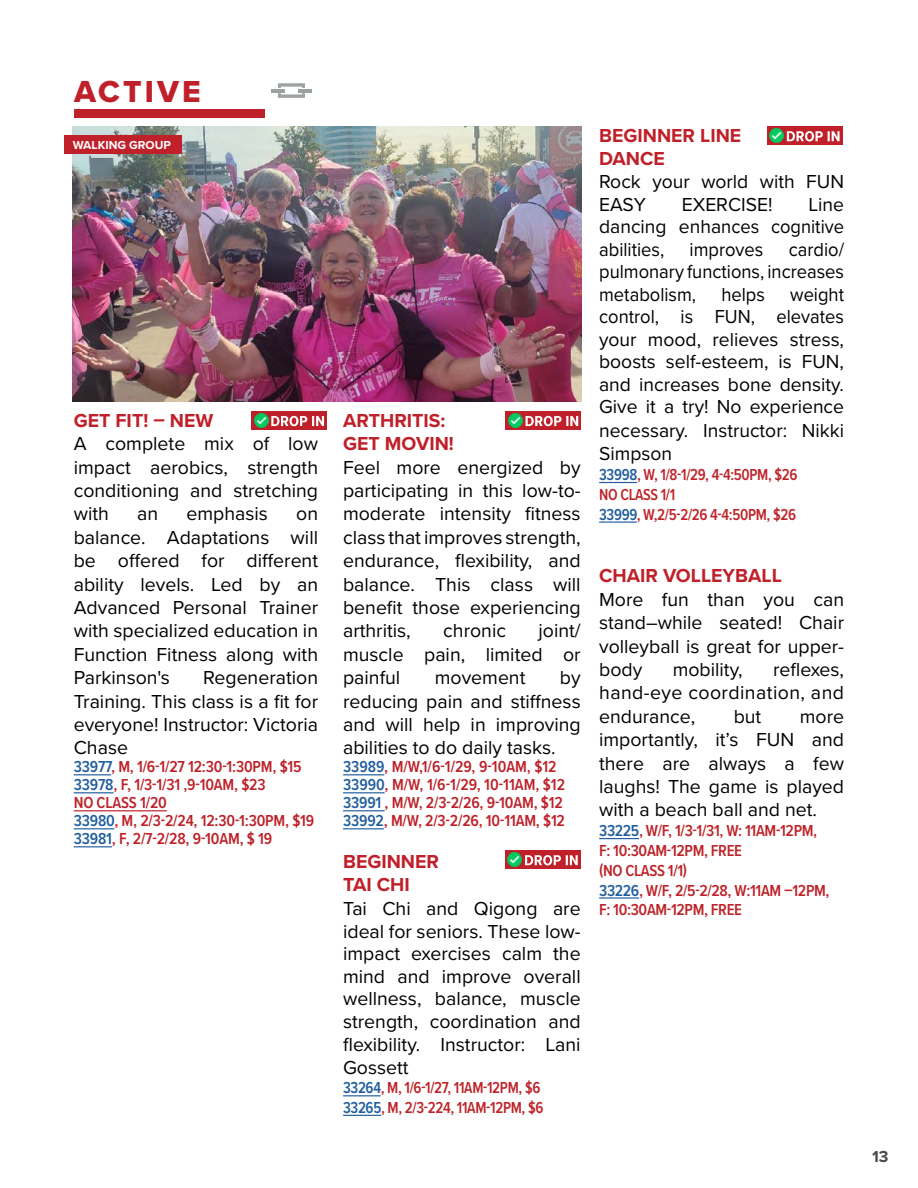
<style>
.page{position:relative;width:918px;height:1188px;background:#fff}
.page>*{position:absolute;margin:0;border:0;box-sizing:border-box;transform-origin:0 0}
.t1{font:31.5px "Proxima Nova Extrabld";letter-spacing:.1em;color:#c02029}
.t2{font:19.5px/23.4px "Proxima Nova";color:#000;text-align:justify}
.t3{font:19.5px/22.8px "Proxima Nova";color:#000;text-align:justify;scale:.94 1}
.t4{font:700 19.5px/23.4px "Proxima Nova";color:#c02029}
.t5{font:600 16.5px/18px "Proxima Nova Cond";letter-spacing:-.01em;color:#bd2129}
.t6{font:600 16.5px/19.8px "Proxima Nova Cond";letter-spacing:-.02em;color:#bd2429;scale:.95 1}
.t7{font:600 16.5px/19.8px "Proxima Nova Cond";letter-spacing:-.02em;color:#bd2429}
.t8{font:700 16.5px "Proxima Nova";color:#4a4c4b}
.t9{font:700 12px "Proxima Nova";color:#fff}
.s1{color:#215e9e}
.s2{color:#c02029}
</style>
<div class="page">
<hr style="left:343px;top:774px;width:41px;height:1px;background:#215e9e">
<hr style="left:343px;top:792px;width:42px;height:1px;background:#215e9e">
<hr style="left:343px;top:810px;width:42px;height:1px;background:#215e9e">
<hr style="left:343px;top:828px;width:41px;height:1px;background:#215e9e">
<hr style="left:343px;top:1095px;width:38px;height:1px;background:#215e9e">
<hr style="left:343px;top:1115px;width:38px;height:1px;background:#215e9e">
<hr style="left:599px;top:482px;width:38px;height:1px;background:#215e9e">
<hr style="left:599px;top:522px;width:38px;height:1px;background:#215e9e">
<hr style="left:599px;top:838px;width:40px;height:1px;background:#215e9e">
<hr style="left:599px;top:897px;width:40px;height:2px;background:#215e9e">
<hr style="left:74px;top:774px;width:37px;height:1px;background:#215e9e">
<hr style="left:74px;top:792px;width:40px;height:1px;background:#215e9e">
<hr style="left:74px;top:810px;width:93px;height:1px;background:#bd2129">
<hr style="left:74px;top:828px;width:40px;height:1px;background:#215e9e">
<hr style="left:74px;top:846px;width:38px;height:1px;background:#215e9e">
<div style="left:74px;top:109px;width:190px;height:8px;background:#bf2029"></div>
<hr style="left:271px;top:89px;width:14px;height:4px;background:#9ca29f">
<svg style="left:278px;top:83px;width:27px;height:15px"></svg>
<hr style="left:298px;top:89px;width:14px;height:4px;background:#9ca29f">
<div style="left:251px;top:411px;width:76px;height:19px;background:#c02029"></div>
<img style="left:254px;top:413px;width:14px;height:14px">
<svg style="left:271px;top:416px;width:53px;height:10px"></svg>
<div style="left:506px;top:411px;width:75px;height:19px;background:#c02029"></div>
<img style="left:508px;top:413px;width:14px;height:14px">
<svg style="left:526px;top:416px;width:52px;height:10px"></svg>
<div style="left:767px;top:127px;width:76px;height:18px;background:#c02029"></div>
<img style="left:770px;top:129px;width:14px;height:14px">
<svg style="left:787px;top:131px;width:53px;height:10px"></svg>
<img style="left:73px;top:126px;width:508px;height:276px">
<div style="left:65px;top:136px;width:117px;height:18px;background:#bf2029"></div>
<div style="left:505px;top:851px;width:76px;height:18px;background:#c02029"></div>
<img style="left:508px;top:853px;width:14px;height:14px">
<svg style="left:525px;top:855px;width:53px;height:10px"></svg>
<h1 class="t1" style="left:74px;top:68px;width:128px">ACTIVE</h1>
<p class="t9" style="left:73px;top:136px;width:100px">WALKING GROUP</p>
<p class="t4" style="left:74px;top:408px;width:141px">GET FIT! – NEW</p>
<p class="t2" style="left:74px;top:431px;width:246px">A complete mix of low impact aerobics, strength conditioning and stretching with</p>
<p class="t2" style="left:137px;top:501px;width:23px">an</p>
<p class="t2" style="left:186px;top:501px;width:83px">emphasis</p>
<p class="t2" style="left:74px;top:501px;width:246px;text-indent:222px">on balance. Adaptations will be offered for different ability levels. Led by an Advanced Personal Trainer with specialized education in Function Fitness along with Parkinson's</p>
<p class="t2" style="left:74px;top:665px;width:246px;text-indent:129px">Regeneration Training. This class is a fit for everyone! Instructor: Victoria Chase</p>
<p class="t5" style="left:74px;top:757px;width:242px"><span class="s1">33977</span>, M, 1/6-1/27 12:30-1:30PM, $15<br><span class="s1">33978</span>, F, 1/3-1/31 ,9-10AM, $23<br>NO CLASS 1/20<br><span class="s1">33980</span>, M, 2/3-2/24, 12:30-1:30PM, $19<br><span class="s1">33981</span>, F, 2/7-2/28, 9-10AM, $ 19</p>
<p class="t4" style="left:343px;top:408px;width:112px">ARTHRITIS:<br>GET MOVIN!</p>
<p class="t2" style="left:343px;top:455px;width:239px">Feel more energized by participating in this low-to&shy;moderate intensity fitness class that improves strength, endurance, flexibility, and balance. This class will benefit those experiencing arthritis,</p>
<p class="t2" style="left:343px;top:618px;width:239px;text-indent:195px">joint/ muscle pain, limited or painful</p>
<p class="t2" style="left:443px;top:618px;width:64px">chronic</p>
<p class="t2" style="left:343px;top:665px;width:239px;text-indent:217px">by reducing pain and stiffness and will help in improving abilities to do daily tasks.</p>
<p class="t5" style="left:343px;top:757px;width:224px"><span class="s1">33989</span>, M/W,1/6-1/29, 9-10AM, $12<br><span class="s1">33990</span>, M/W, 1/6-1/29, 10-11AM, $12<br><span class="s1">33991</span> , M/W, 2/3-2/26, 9-10AM, $12<br><span class="s1">33992</span><span class="s2">, M/W, 2/3-2/26, 10-11AM, $12</span></p>
<p class="t4" style="left:343px;top:849px;width:98px">BEGINNER<br>TAI CHI</p>
<p class="t2" style="left:343px;top:896px;width:239px;line-height:22.8px">Tai Chi and Qigong are ideal for seniors. These low&shy;impact exercises calm the mind and improve overall wellness, balance, muscle strength, coordination and flexibility. Instructor: Lani Gossett</p>
<p class="t6" style="left:343px;top:1078px;width:212px"><span class="s1">33264</span>, M, 1/6-1/27, 11AM-12PM, $6<br><span class="s1">33265</span>, M, 2/3-224, 11AM-12PM, $6</p>
<p class="t2" style="left:435px;top:665px;width:92px">movement</p>
<p class="t4" style="left:599px;top:123px;width:144px">BEGINNER LINE<br>DANCE</p>
<p class="t2" style="left:599px;top:170px;width:246px;line-height:22.5px">Rock your world with FUN<br>EASY</p>
<p class="t2" style="left:682px;top:192px;width:92px">EXERCISE!</p>
<p class="t2" style="left:599px;top:192px;width:246px;line-height:22.5px;text-indent:209px">Line dancing enhances cognitive abilities,</p>
<p class="t3" style="left:599px;top:237px;width:262px;text-indent:190px">cardio/ pulmonary functions, increases metabolism,</p>
<p class="t3" style="left:690px;top:237px;width:80px">improves</p>
<p class="t3" style="left:599px;top:282px;width:262px;text-indent:191px">weight control, is FUN, elevates your mood, relieves stress, boosts self-esteem, is FUN, and increases bone density.<br>Give it a try! No experience necessary. Instructor: Nikki Simpson</p>
<p class="t6" style="left:599px;top:464px;width:210px"><span class="s1">33998</span>, W, 1/8-1/29, 4-4:50PM, $26<br>NO CLASS 1/1<br><span class="s1">33999</span>, W,2/5-2/26 4-4:50PM, $26</p>
<p class="t3" style="left:721px;top:282px;width:48px">helps</p>
<p class="t4" style="left:599px;top:564px;width:184px">CHAIR VOLLEYBALL</p>
<p class="t2" style="left:599px;top:587px;width:246px">More fun than you can stand–while seated! Chair volleyball is great for upper&shy;body</p>
<p class="t2" style="left:599px;top:657px;width:246px;text-indent:174px">reflexes, hand-eye coordination, and endurance,</p>
<p class="t2" style="left:673px;top:657px;width:71px">mobility,</p>
<p class="t2" style="left:734px;top:704px;width:29px">but</p>
<p class="t2" style="left:599px;top:704px;width:246px;text-indent:201px">more importantly, it’s FUN and there are always a few laughs! The game is played with a beach ball and net.</p>
<p class="t7" style="left:599px;top:820px;width:232px"><span class="s1">33225</span>, W/F, 1/3-1/31, W: 11AM-12PM,<br>F: 10:30AM-12PM, FREE<br>(NO CLASS 1/1)<br><span class="s1">33226</span>, W/F, 2/5-2/28, W:11AM –12PM,<br>F: 10:30AM-12PM, FREE</p>
<p class="t8" style="left:872px;top:1145px;width:18px">13</p>
</div>
